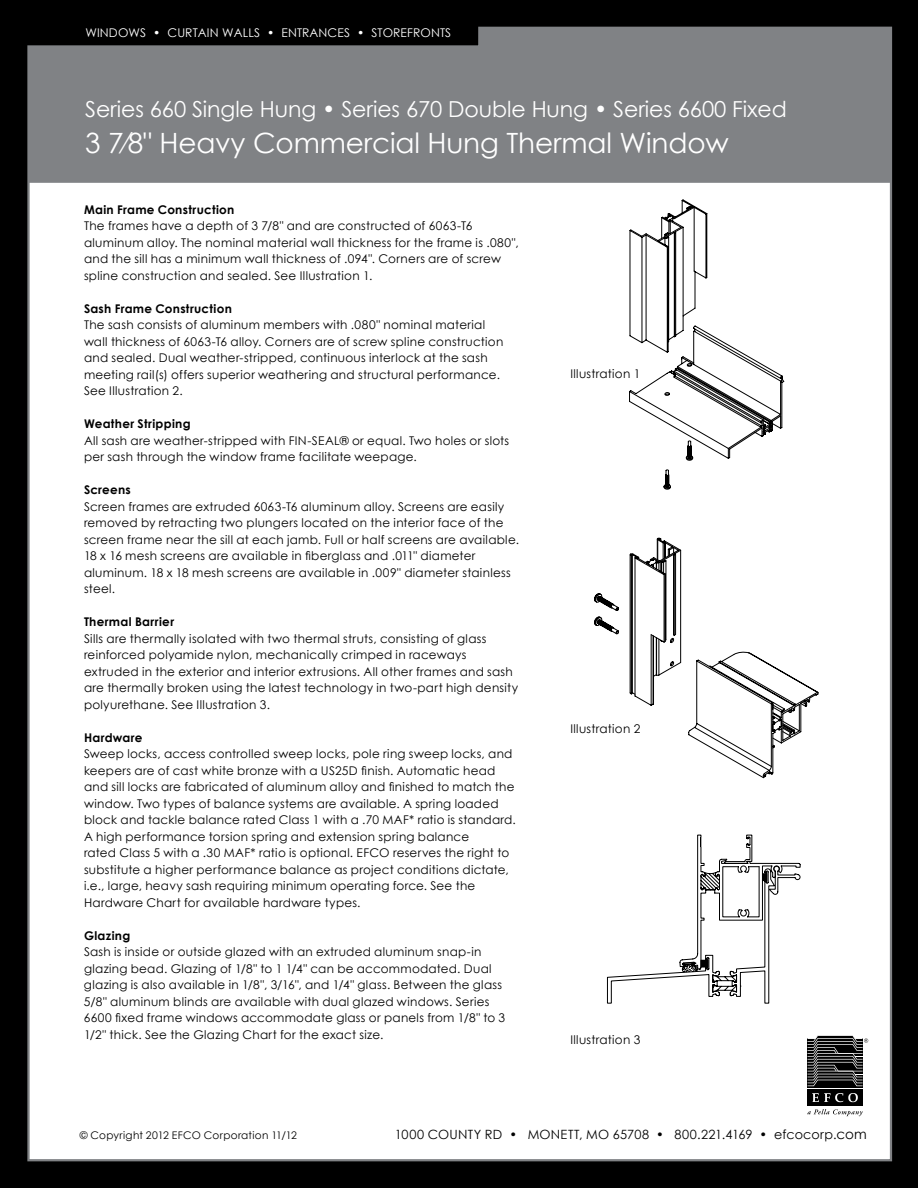
<style>
.page{position:relative;width:918px;height:1188px;background:#000}
.page>*{position:absolute;margin:0;border:0;box-sizing:border-box;transform-origin:0 0}
.t1{font:27.9px "Century Gothic";letter-spacing:-.005em;color:#fff}
.t2{font:22.05px "Century Gothic";letter-spacing:-.005em;color:#fff}
.t3{font:12.75px "Century Gothic";letter-spacing:.02em;color:#000}
.t4{font:12px/16.5px "Century Gothic";letter-spacing:.02em;color:#000}
.t5{font:700 12px "Century Gothic";letter-spacing:.025em;color:#000}
.t6{font:12px "Century Gothic";letter-spacing:.01em;color:#fff}
.t7{font:10.5px "Century Gothic";letter-spacing:.025em;color:#000}
.s1{font-size:13.5px}
</style>
<div class="page">
<div style="left:27px;top:26px;width:866px;height:1136px;background:#fff"></div>
<div style="left:28px;top:28px;width:863px;height:155px;background:#808285"></div>
<svg style="left:807px;top:1109px;width:56px;height:7px"></svg>
<svg style="left:807px;top:1039px;width:56px;height:68px"></svg>
<div style="left:808px;top:1038px;width:55px;height:68px;background:#000"></div>
<hr style="left:807px;top:1038px;width:56px;height:1px;background:#fff">
<hr style="left:808px;top:1088px;width:55px;height:1px;background:#fff">
<svg style="left:812px;top:1093px;width:46px;height:9px"></svg>
<svg style="left:808px;top:1035px;width:60px;height:51px"></svg>
<svg style="left:708px;top:216px;width:77px;height:274px;background:#efefef"></svg>
<svg style="left:594px;top:200px;width:114px;height:338px;background:#eee"></svg>
<div style="left:594px;top:538px;width:35px;height:241px;background:#fff"></div>
<svg style="left:629px;top:538px;width:189px;height:241px;background:#efefef"></svg>
<svg style="left:630px;top:537px;width:150px;height:297px;background:#eee"></svg>
<svg style="left:607px;top:834px;width:194px;height:170px;background:#ececec"></svg>
<p class="t6" style="left:85px;top:25px;width:21px">Windows</p>
<p class="t6" style="left:153px;top:25px;width:32px">• Curtain</p>
<p class="t6" style="left:222px;top:25px;width:75px">Walls • Entrances</p>
<p class="t6" style="left:357px;top:25px;width:29px">• Storefronts</p>
<h2 class="t2" style="left:85px;top:93px;width:703px">Series 660 Single Hung • Series 670 Double Hung • Series 6600 Fixed</h2>
<h1 class="t1" style="left:85px;top:123px;width:645px">3 7⁄8" Heavy Commercial Hung Thermal Window</h1>
<p class="t5" style="left:84px;top:200px;width:152px">Main Frame Construction</p>
<p class="t4" style="left:84px;top:217px;width:436px">The frames have a depth of 3 7/8" and are constructed of 6063-T6 aluminum alloy. The nominal material wall thickness for the frame is .080", and the sill has a minimum wall thickness of .094". Corners are of screw spline construction and sealed. See Illustration 1.</p>
<p class="t5" style="left:84px;top:299px;width:149px">Sash Frame Construction</p>
<p class="t4" style="left:84px;top:316px;width:421px">The sash consists of aluminum members with .080" nominal material wall thickness of 6063-T6 alloy. Corners are of screw spline construction and sealed. Dual weather-stripped, continuous interlock at the sash meeting rail(s) offers superior weathering and structural performance.<br>See Illustration 2.</p>
<p class="t5" style="left:84px;top:415px;width:108px">Weather Stripping</p>
<p class="t4" style="left:84px;top:432px;width:427px">All sash are weather-stripped with FIN-SEAL® or equal. Two holes or slots per sash through the window frame facilitate weepage.</p>
<p class="t5" style="left:84px;top:481px;width:48px">Screens</p>
<p class="t4" style="left:84px;top:498px;width:437px">Screen frames are extruded 6063-T6 aluminum alloy. Screens are easily removed by retracting two plungers located on the interior face of the screen frame near the sill at each jamb. Full or half screens are available.<br>18 x 16 mesh screens are available in fiberglass and .011" diameter aluminum. 18 x 18 mesh screens are available in .009" diameter stainless steel.</p>
<p class="t5" style="left:84px;top:613px;width:92px">Thermal Barrier</p>
<p class="t4" style="left:84px;top:630px;width:436px">Sills are thermally isolated with two thermal struts, consisting of glass reinforced polyamide nylon, mechanically crimped in raceways extruded in the exterior and interior extrusions. All other frames and sash are thermally broken using the latest technology in two-part high density polyurethane. See Illustration 3.</p>
<p class="t5" style="left:84px;top:728px;width:60px">Hardware</p>
<p class="t4" style="left:84px;top:745px;width:433px">Sweep locks, access controlled sweep locks, pole ring sweep locks, and keepers are of cast white bronze with a US25D finish. Automatic head and sill locks are fabricated of aluminum alloy and finished to match the window. Two types of balance systems are available. A spring loaded block and tackle balance rated Class 1 with a .70 MAF* ratio is standard.<br>A high performance torsion spring and extension spring balance<br>rated Class 5 with a .30 MAF* ratio is optional. EFCO reserves the right to substitute a higher performance balance as project conditions dictate, i.e., large, heavy sash requiring minimum operating force. See the Hardware Chart for available hardware types.</p>
<p class="t5" style="left:84px;top:926px;width:48px">Glazing</p>
<p class="t4" style="left:84px;top:943px;width:423px">Sash is inside or outside glazed with an extruded aluminum snap-in glazing bead. Glazing of 1/8" to 1 1/4" can be accommodated. Dual glazing is also available in 1/8", 3/16", and 1/4" glass. Between the glass 5/8" aluminum blinds are available with dual glazed windows. Series 6600 fixed frame windows accommodate glass or panels from 1/8" to 3<br>1/2" thick. See the Glazing Chart for the exact size.</p>
<p class="t4" style="left:570px;top:365px;width:71px">Illustration 1</p>
<p class="t4" style="left:570px;top:720px;width:71px">Illustration 2</p>
<p class="t4" style="left:570px;top:1031px;width:71px">Illustration 3</p>
<p class="t7" style="left:80px;top:1128px;width:219px">© Copyright 2012 EFCO Corporation 11/12</p>
<p class="t3" style="left:395px;top:1125px;width:474px">1000 COUNTY RD • MONETT, MO 65708 • 800.221.4169 • efcocorp.<span class="s1">com</span></p>
</div>
